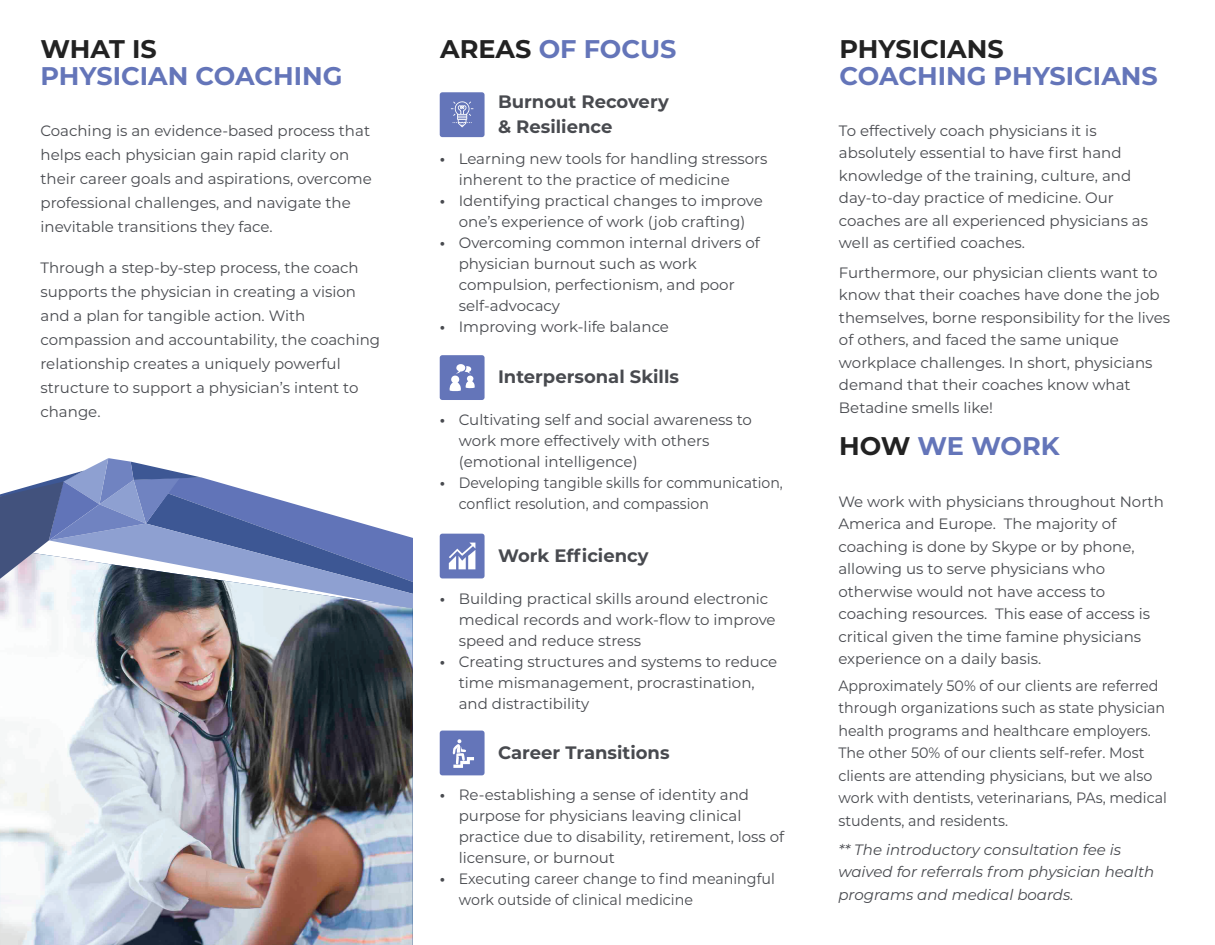
<style>
.page{position:relative;width:1215px;height:945px;background:#fff}
.page>*{position:absolute;margin:0;border:0;box-sizing:border-box;transform-origin:0 0}
.t1{font:700 25.5px "Montserrat";color:#6475b9}
.t2{font:700 25.5px "Montserrat";color:#222}
.t3{font:700 18px/24.6px "Montserrat";color:#484a4f}
.t4{font:15px/21px "Montserrat";color:#484a4f}
.t5{font:15px/22.5px "Montserrat";color:#484a4f;scale:.95 1}
.t6{font:italic 15px/22.5px "Montserrat";color:#484a4f}
.t7{font:700 15px "Montserrat";color:#484a4f}
.s1{color:#222}
</style>
<div class="page">
<div style="left:440px;top:92px;width:45px;height:45px;background:#6475b9;border-radius:3px"></div>
<div style="left:440px;top:355px;width:45px;height:45px;background:#6475b9;border-radius:3px"></div>
<div style="left:440px;top:534px;width:45px;height:44px;background:#6475b9;border-radius:3px"></div>
<svg style="left:449px;top:542px;width:26px;height:27px"></svg>
<div style="left:440px;top:730px;width:45px;height:45px;background:#6475b9;border-radius:3px"></div>
<svg style="left:451px;top:101px;width:22px;height:26px"></svg>
<svg style="left:453px;top:739px;width:21px;height:29px"></svg>
<img style="left:0;top:626px;width:413px;height:319px">
<svg style="left:0;top:458px;width:413px;height:168px"></svg>
<svg style="left:449px;top:364px;width:26px;height:27px"></svg>
<h1 class="t2" style="left:40px;top:30px;width:118px">WHAT IS</h1>
<h1 class="t1" style="left:40px;top:58px;width:304px">PHYSICIAN COACHING</h1>
<p class="t4" style="left:40px;top:118px;width:333px;line-height:24px">Coaching is an evidence-based process that helps each physician gain rapid clarity on their career goals and aspirations, overcome professional challenges, and navigate the inevitable transitions they face.</p>
<p class="t4" style="left:41px;top:255px;width:341px;line-height:24px">Through a step-by-step process, the coach supports the physician in creating a vision and a plan for tangible action. With compassion and accountability, the coaching relationship creates a uniquely powerful structure to support a physician’s intent to change.</p>
<h1 class="t1" style="left:440px;top:30px;width:238px"><span class="s1">AREAS</span> OF FOCUS</h1>
<h1 class="t2" style="left:839px;top:30px;width:166px">PHYSICIANS</h1>
<h1 class="t1" style="left:839px;top:58px;width:320px">COACHING PHYSICIANS</h1>
<p class="t7" style="left:440px;top:147px;width:7px">•</p>
<p class="t7" style="left:440px;top:189px;width:7px">•</p>
<p class="t7" style="left:440px;top:231px;width:7px">•</p>
<p class="t7" style="left:440px;top:315px;width:7px">•</p>
<p class="t7" style="left:440px;top:409px;width:7px">•</p>
<p class="t7" style="left:440px;top:472px;width:7px">•</p>
<p class="t7" style="left:440px;top:587px;width:7px">•</p>
<p class="t7" style="left:440px;top:650px;width:7px">•</p>
<p class="t7" style="left:440px;top:784px;width:7px">•</p>
<p class="t7" style="left:440px;top:868px;width:7px">•</p>
<p class="t3" style="left:498px;top:89px;width:172px">Burnout Recovery &amp; Resilience</p>
<p class="t4" style="left:459px;top:147px;width:310px">Learning new tools for handling stressors inherent to the practice of medicine Identifying practical changes to improve one’s experience of work (job crafting)<br>Overcoming common internal drivers of physician burnout such as work compulsion, perfectionism, and poor self-advocacy<br>Improving work-life balance</p>
<p class="t3" style="left:498px;top:364px;width:182px">Interpersonal Skills</p>
<p class="t4" style="left:459px;top:409px;width:326px">Cultivating self and social awareness to work more effectively with others (emotional intelligence)<br>Developing tangible skills for communication, conflict resolution, and compassion</p>
<p class="t3" style="left:498px;top:542px;width:152px">Work Efficiency</p>
<p class="t4" style="left:459px;top:587px;width:320px">Building practical skills around electronic medical records and work-flow to improve speed and reduce stress<br>Creating structures and systems to reduce time mismanagement, procrastination, and distractibility</p>
<p class="t3" style="left:498px;top:739px;width:173px">Career Transitions</p>
<p class="t4" style="left:459px;top:784px;width:327px">Re-establishing a sense of identity and purpose for physicians leaving clinical practice due to disability, retirement, loss of licensure, or burnout<br>Executing career change to find meaningful work outside of clinical medicine</p>
<p class="t4" style="left:839px;top:119px;width:311px;line-height:22.5px">To effectively coach physicians it is absolutely essential to have first hand knowledge of the training, culture, and day-to-day practice of medicine. Our coaches are all experienced physicians as well as certified coaches.</p>
<p class="t4" style="left:839px;top:260px;width:333px;line-height:22.5px">Furthermore, our physician clients want to know that their coaches have done the job themselves, borne responsibility for the lives of others, and faced the same unique workplace challenges. In short, physicians demand that their coaches know what Betadine smells like!</p>
<h1 class="t1" style="left:839px;top:428px;width:222px"><span class="s1">HOW</span> WE WORK</h1>
<p class="t4" style="left:838px;top:489px;width:327px;line-height:22.5px">We work with physicians throughout North America and Europe. The majority of coaching is done by Skype or by phone, allowing us to serve physicians who otherwise would not have access to coaching resources. This ease of access is critical given the time famine physicians experience on a daily basis.</p>
<p class="t5" style="left:838px;top:673px;width:347px">Approximately 50% of our clients are referred through organizations such as state physician health programs and healthcare employers.<br>The other 50% of our clients self-refer. Most clients are attending physicians, but we also work with dentists, veterinarians, PAs, medical students, and residents.</p>
<p class="t6" style="left:838px;top:837px;width:318px">** The introductory consultation fee is waived for referrals from physician health programs and medical boards.</p>
</div>
